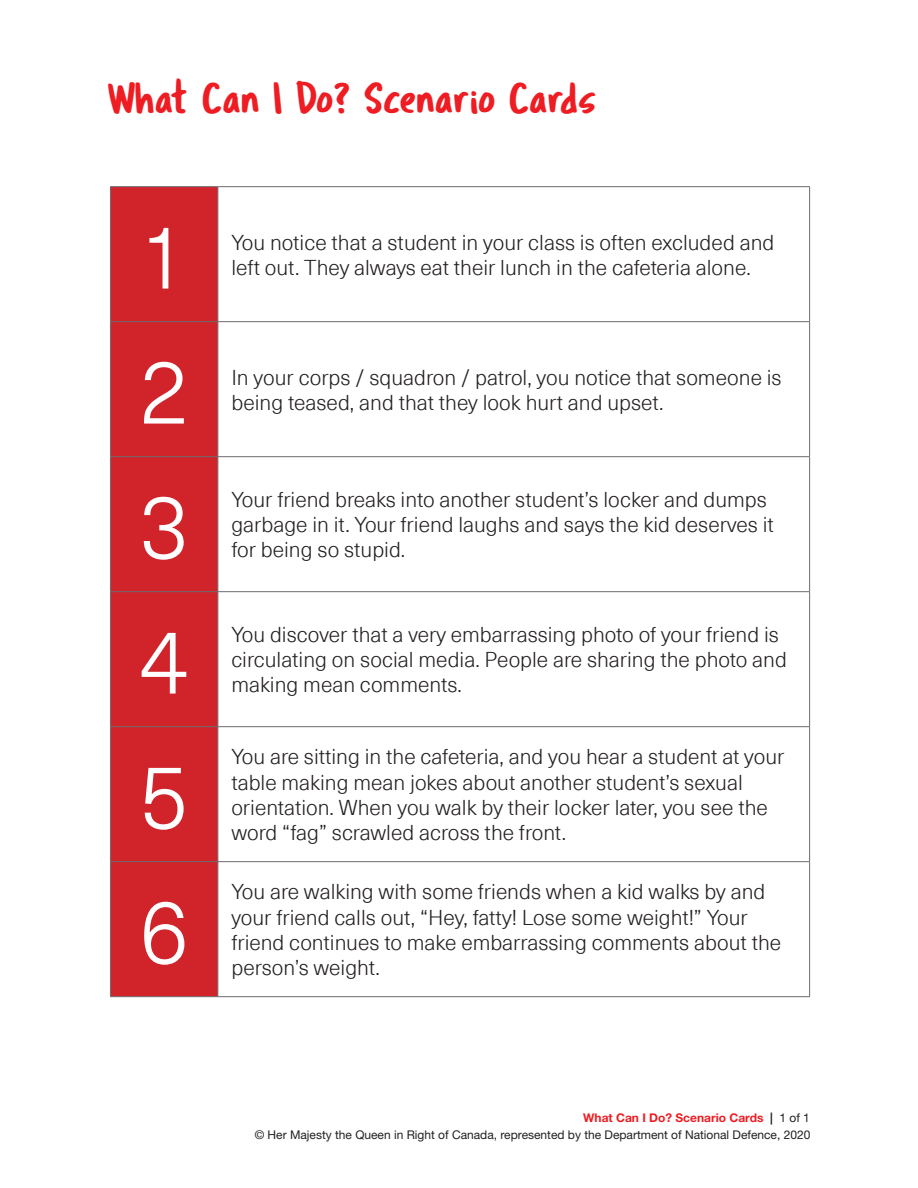
<style>
.page{position:relative;width:918px;height:1188px;background:#fff}
.page>*{position:absolute;margin:0;border:0;box-sizing:border-box;transform-origin:0 0}
.t1{font:300 90px "Neue Haas Unica Pro";color:#fff}
.t2{font:45px "Tragic Marker";color:#ee1d23}
.t3{font:300 21px/25.2px "Neue Haas Unica Pro";color:#231f20}
.t4{font:12px "Helvetica Neue LT Std";color:#231f20}
.t5{font:700 12px "Helvetica Neue LT Std";color:#ee1d23}
.s1{color:#231f20}
.s2{font-weight:400;color:#231f20}
</style>
<div class="page">
<div style="left:111px;top:187px;width:106px;height:809px;background:#d1232a"></div>
<hr style="left:110px;top:187px;width:1px;height:134px;background:#6c6d70">
<hr style="left:110px;top:592px;width:1px;height:134px;background:#6c6d70">
<hr style="left:110px;top:322px;width:1px;height:134px;background:#6c6d70">
<hr style="left:110px;top:727px;width:1px;height:134px;background:#6c6d70">
<hr style="left:110px;top:457px;width:1px;height:134px;background:#6c6d70">
<hr style="left:110px;top:862px;width:1px;height:134px;background:#6c6d70">
<hr style="left:110px;top:186px;width:108px;height:1px;background:#6c6d70">
<hr style="left:110px;top:591px;width:108px;height:1px;background:#6c6d70">
<hr style="left:110px;top:321px;width:108px;height:1px;background:#6c6d70">
<hr style="left:217px;top:322px;width:1px;height:134px;background:#6c6d70">
<hr style="left:809px;top:322px;width:1px;height:134px;background:#6c6d70">
<hr style="left:218px;top:456px;width:592px;height:1px;background:#6c6d70">
<hr style="left:217px;top:457px;width:1px;height:134px;background:#6c6d70">
<hr style="left:809px;top:457px;width:1px;height:134px;background:#6c6d70">
<hr style="left:218px;top:591px;width:592px;height:1px;background:#6c6d70">
<hr style="left:809px;top:592px;width:1px;height:134px;background:#6c6d70">
<hr style="left:110px;top:726px;width:108px;height:1px;background:#6c6d70">
<hr style="left:218px;top:726px;width:592px;height:1px;background:#6c6d70">
<hr style="left:217px;top:727px;width:1px;height:134px;background:#6c6d70">
<hr style="left:809px;top:727px;width:1px;height:134px;background:#6c6d70">
<hr style="left:218px;top:861px;width:592px;height:1px;background:#6c6d70">
<hr style="left:217px;top:862px;width:1px;height:134px;background:#6c6d70">
<hr style="left:809px;top:862px;width:1px;height:134px;background:#6c6d70">
<hr style="left:218px;top:996px;width:592px;height:1px;background:#6c6d70">
<hr style="left:110px;top:456px;width:108px;height:1px;background:#6c6d70">
<hr style="left:110px;top:861px;width:108px;height:1px;background:#6c6d70">
<hr style="left:110px;top:996px;width:108px;height:1px;background:#6c6d70">
<hr style="left:218px;top:186px;width:592px;height:1px;background:#6c6d70">
<hr style="left:217px;top:187px;width:1px;height:134px;background:#6c6d70">
<hr style="left:217px;top:592px;width:1px;height:134px;background:#6c6d70">
<hr style="left:809px;top:187px;width:1px;height:134px;background:#6c6d70">
<hr style="left:218px;top:321px;width:592px;height:1px;background:#6c6d70">
<h2 class="t2" style="left:108px;top:71px;width:491px">What Can I Do? Scenario Cards</h2>
<h1 class="t1" style="left:140px;top:203px;width:50px">1</h1>
<p class="t3" style="left:231px;top:230px;width:545px">You notice that a student in your class is often excluded and left out. They always eat their lunch in the cafeteria alone.</p>
<h1 class="t1" style="left:140px;top:338px;width:50px">2</h1>
<p class="t3" style="left:231px;top:365px;width:552px">In your corps / squadron / patrol, you notice that someone is being teased, and that they look hurt and upset.</p>
<h1 class="t1" style="left:140px;top:473px;width:50px">3</h1>
<p class="t3" style="left:231px;top:487px;width:544px">Your friend breaks into another student’s locker and dumps garbage in it. Your friend laughs and says the kid deserves it for being so stupid.</p>
<h1 class="t1" style="left:140px;top:608px;width:50px">4</h1>
<p class="t3" style="left:231px;top:622px;width:557px">You discover that a very embarrassing photo of your friend is circulating on social media. People are sharing the photo and making mean comments.</p>
<h1 class="t1" style="left:140px;top:743px;width:50px">5</h1>
<h1 class="t1" style="left:140px;top:878px;width:50px">6</h1>
<p class="t3" style="left:231px;top:745px;width:555px">You are sitting in the cafeteria, and you hear a student at your table making mean jokes about another student’s sexual orientation. When you walk by their locker later, you see the word “fag” scrawled across the front.</p>
<p class="t3" style="left:231px;top:880px;width:551px">You are walking with some friends when a kid walks by and your friend calls out, “Hey, fatty! Lose some weight!” Your friend continues to make embarrassing comments about the person’s weight.</p>
<p class="t5" style="left:583px;top:1110px;width:228px">What Can I Do? Scenario Cards <span class="s1">|</span> <span class="s2">1 of 1</span></p>
<p class="t4" style="left:255px;top:1127px;width:557px">© Her Majesty the Queen in Right of Canada, represented by the Department of National Defence, 2020</p>
</div>
